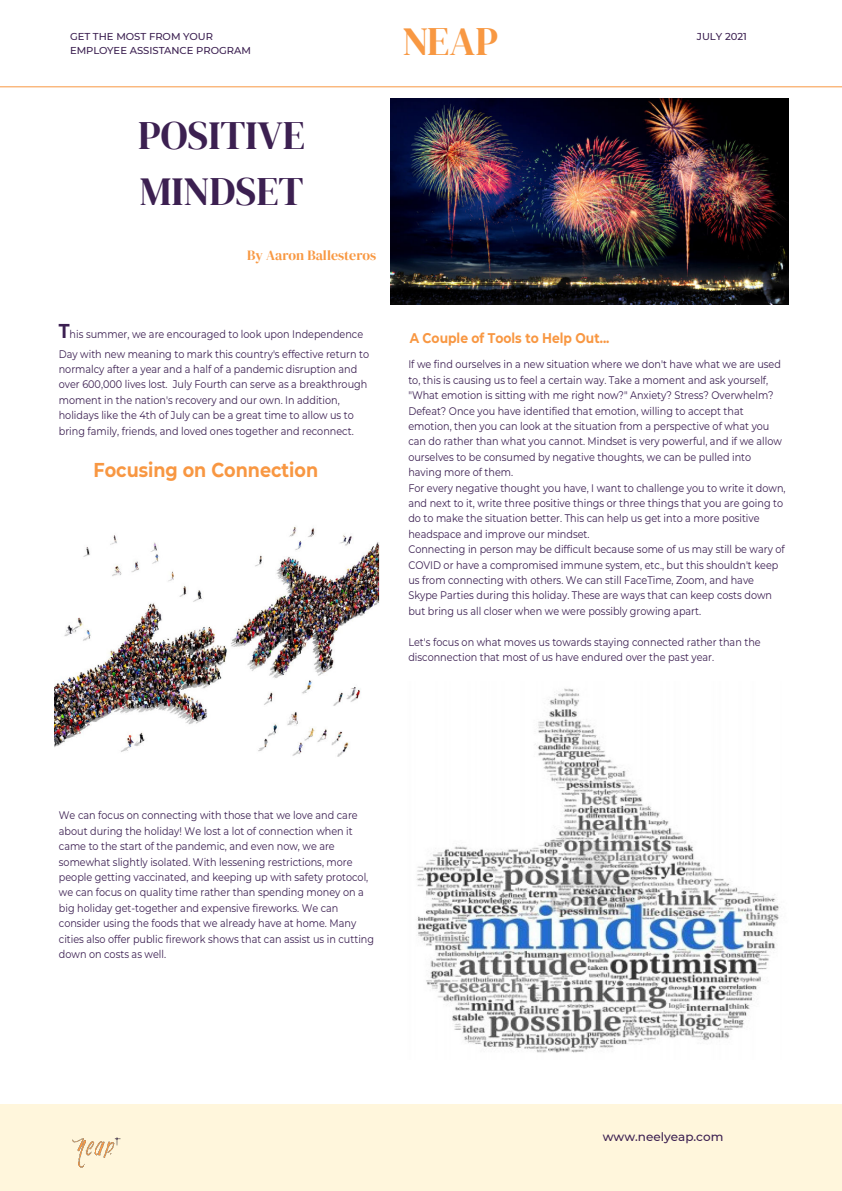
<style>
.page{position:relative;width:842px;height:1191px;background:#fff}
.page>*{position:absolute;margin:0;border:0;box-sizing:border-box;transform-origin:0 0}
.t1{font:40px/56px "DM Serif Display";color:#3c2051}
.t2{font:40px "DM Serif Display";color:#f89842}
.t3{font:700 20px "Montserrat";color:#f89742;scale:.88 1}
.t4{font:700 14px "Montserrat";color:#f89742;scale:.88 1}
.t5{font:14px "DM Serif Display";color:#f89842}
.t6{font:500 12px "Montserrat";color:#3c2051}
.t7{font:11px/15.4px "Montserrat";color:#3b1f51;scale:.88 1}
.t8{font:500 10px/14px "Montserrat";color:#3c2051}
.s1{font-style:inherit}
.s2{font-weight:700;font-size:20px}
</style>
<div class="page">
<div style="left:0;top:1104px;width:842px;height:87px;background:#fff6dc"></div>
<hr style="left:0;top:87px;width:842px;height:1px;background:#f89842">
<img style="left:72px;top:1137px;width:49px;height:31px">
<img style="left:416px;top:688px;width:363px;height:365px">
<img style="left:391px;top:98px;width:397px;height:207px">
<img style="left:55px;top:526px;width:325px;height:231px">
<p class="t8" style="left:70px;top:30px;width:182px">GET THE MOST FROM YOUR<br>EMPLOYEE ASSISTANCE PROGRAM</p>
<h1 class="t1" style="left:138px;top:108px;width:168px">POSITIVE<br>MINDSET</h1>
<p class="t5" style="left:247px;top:247px;width:131px"><span class="s1">By</span> Aaron Ballesteros</p>
<p class="t7" style="left:59px;top:324px;width:354px;line-height:19.3px"><span class="s2">T</span>his summer, we are encouraged to look upon Independence<br>Day with new meaning to mark this country's effective return to</p>
<p class="t7" style="left:59px;top:361px;width:352px">normalcy after a year and a half of a pandemic disruption and over 600,000 lives lost. July Fourth can serve as a breakthrough moment in the nation's recovery and our own. In addition, holidays like the 4th of July can be a great time to allow us to bring family, friends, and loved ones together and reconnect.</p>
<h2 class="t3" style="left:94px;top:456px;width:257px">Focusing on Connection</h2>
<h1 class="t2" style="left:402px;top:29px;width:97px">NEAP</h1>
<p class="t8" style="left:697px;top:29px;width:51px">JULY 2021</p>
<p class="t4" style="left:410px;top:328px;width:228px">A Couple of Tools to Help Out...</p>
<p class="t7" style="left:408px;top:356px;width:430px">If we find ourselves in a new situation where we don't have what we are used to, this is causing us to feel a certain way. Take a moment and ask yourself, "What emotion is sitting with me right now?" Anxiety? Stress? Overwhelm?<br>Defeat? Once you have identified that emotion, willing to accept that emotion, then you can look at the situation from a perspective of what you can do rather than what you cannot. Mindset is very powerful, and if we allow ourselves to be consumed by negative thoughts, we can be pulled into having more of them.<br>For every negative thought you have, I want to challenge you to write it down, and next to it, write three positive things or three things that you are going to do to make the situation better. This can help us get into a more positive headspace and improve our mindset.<br>Connecting in person may be difficult because some of us may still be wary of COVID or have a compromised immune system, etc., but this shouldn't keep us from connecting with others. We can still FaceTime, Zoom, and have Skype Parties during this holiday. These are ways that can keep costs down but bring us all closer when we were possibly growing apart.</p>
<p class="t7" style="left:408px;top:633px;width:402px">Let's focus on what moves us towards staying connected rather than the disconnection that most of us have endured over the past year.</p>
<p class="t7" style="left:59px;top:807px;width:360px">We can focus on connecting with those that we love and care about during the holiday! We lost a lot of connection when it came to the start of the pandemic, and even now, we are somewhat slightly isolated. With lessening restrictions, more people getting vaccinated, and keeping up with safety protocol, we can focus on quality time rather than spending money on a big holiday get-together and expensive fireworks. We can consider using the foods that we already have at home. Many cities also offer public firework shows that can assist us in cutting down on costs as well.</p>
<p class="t6" style="left:603px;top:1128px;width:122px">www.neelyeap.com</p>
</div>
